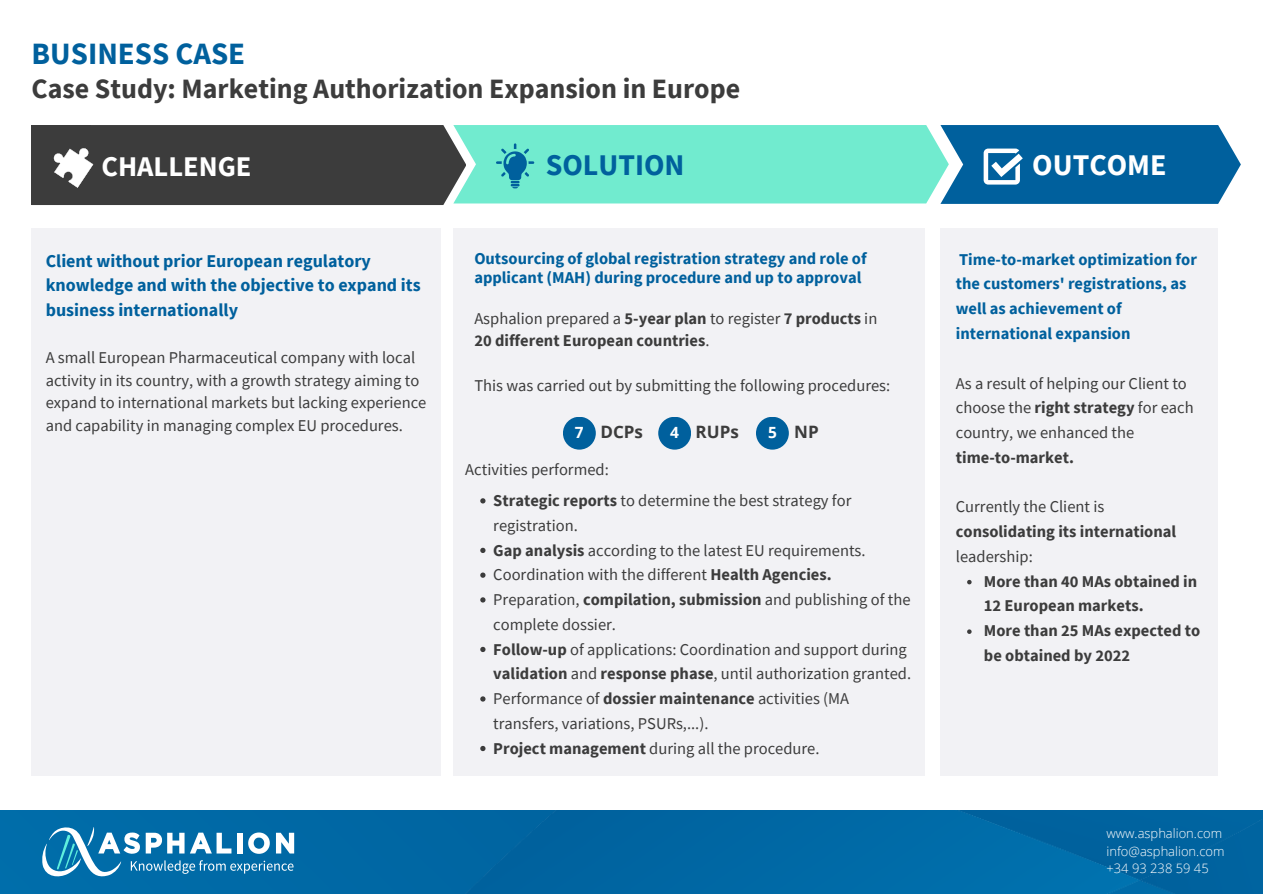
<style>
.page{position:relative;width:1263px;height:894px;background:#fff}
.page>*{position:absolute;margin:0;border:0;box-sizing:border-box;transform-origin:0 0}
.t1{font:700 30.9px "Source Sans Pro";color:#00609d}
.t2{font:700 30px "Source Sans Pro";color:#00609d}
.t3{font:700 30px "Source Sans Pro";color:#fff}
.t4{font:700 28.5px "Source Sans Pro";color:#fff}
.t5{font:700 27.9px "Source Sans Pro";color:#3c3c3c}
.t6{font:700 18px/24.8px "Source Sans Pro";color:#00609d}
.t7{font:700 17.1px "Open Sans";color:#3c3c3c}
.t8{font:16.5px/24.8px "Source Sans Pro";color:#3c3c3c}
.t9{font:700 16.5px/24.8px "Source Sans Pro";color:#00609d}
.t10{font:700 16.5px/24.8px "Source Sans Pro";color:#3c3c3c}
.t11{font:700 15.45px "Open Sans";color:#fff}
.t12{font:300 12.9px "Open Sans";color:#fff}
.s1{font-weight:700}
.s2{font-weight:400}
</style>
<div class="page">
<div style="left:32px;top:228px;width:409px;height:547px;background:#f2f2f5"></div>
<div style="left:453px;top:228px;width:472px;height:547px;background:#f2f2f5"></div>
<div style="left:940px;top:228px;width:278px;height:547px;background:#f2f2f5"></div>
<svg style="left:32px;top:125px;width:1209px;height:80px;background:#4d9194"></svg>
<div style="left:0;top:810px;width:1263px;height:83px;background:#0067a3"></div>
<svg style="left:42px;top:826px;width:252px;height:50px"></svg>
<svg style="left:967px;top:579px;width:5px;height:5px"></svg>
<svg style="left:967px;top:629px;width:5px;height:4px"></svg>
<div style="left:563px;top:416px;width:33px;height:33px;background:#00609d;border-radius:50%"></div>
<div style="left:658px;top:416px;width:33px;height:33px;background:#00609d;border-radius:50%"></div>
<div style="left:756px;top:416px;width:33px;height:33px;background:#00609d;border-radius:50%"></div>
<svg style="left:480px;top:498px;width:5px;height:5px"></svg>
<svg style="left:480px;top:547px;width:5px;height:6px"></svg>
<svg style="left:480px;top:572px;width:5px;height:5px"></svg>
<svg style="left:480px;top:597px;width:5px;height:5px"></svg>
<svg style="left:480px;top:646px;width:5px;height:6px"></svg>
<svg style="left:480px;top:696px;width:5px;height:5px"></svg>
<svg style="left:480px;top:745px;width:5px;height:6px"></svg>
<p class="t1" style="left:32px;top:34px;width:215px">BUSINESS CASE</p>
<p class="t5" style="left:32px;top:71px;width:710px">Case Study: Marketing Authorization Expansion in Europe</p>
<p class="t4" style="left:102px;top:147px;width:151px">CHALLENGE</p>
<p class="t2" style="left:546px;top:145px;width:140px">SOLUTION</p>
<p class="t3" style="left:1032px;top:146px;width:136px">OUTCOME</p>
<p class="t6" style="left:46px;top:248px;width:376px">Client without prior European regulatory knowledge and with the objective to expand its business internationally</p>
<p class="t8" style="left:46px;top:346px;width:382px;line-height:22.5px">A small European Pharmaceutical company with local activity in its country, with a growth strategy aiming to expand to international markets but lacking experience and capability in managing complex EU procedures.</p>
<p class="t9" style="left:474px;top:248px;width:394px;line-height:19px">Outsourcing of global registration strategy and role of applicant (MAH) during procedure and up to approval</p>
<p class="t8" style="left:474px;top:305px;width:405px">Asphalion prepared a <span class="s1">5-year plan</span> to register <span class="s1">7 products</span> in</p>
<p class="t10" style="left:474px;top:328px;width:237px">20 different European countries<span class="s2">.</span></p>
<p class="t8" style="left:474px;top:373px;width:417px">This was carried out by submitting the following procedures:</p>
<p class="t11" style="left:575px;top:421px;width:10px">7</p>
<p class="t7" style="left:600px;top:420px;width:44px">DCPs</p>
<p class="t11" style="left:670px;top:421px;width:10px">4</p>
<p class="t7" style="left:696px;top:420px;width:45px">RUPs</p>
<p class="t11" style="left:768px;top:421px;width:10px">5</p>
<p class="t7" style="left:794px;top:420px;width:26px">NP</p>
<p class="t8" style="left:465px;top:456px;width:145px">Activities performed:</p>
<p class="t8" style="left:493px;top:487px;width:360px"><span class="s1">Strategic reports</span> to determine the best strategy for registration.</p>
<p class="t8" style="left:493px;top:537px;width:374px"><span class="s1">Gap analysis</span> according to the latest EU requirements.</p>
<p class="t8" style="left:493px;top:562px;width:340px">Coordination with the different <span class="s1">Health Agencies.</span></p>
<p class="t8" style="left:493px;top:586px;width:419px">Preparation, <span class="s1">compilation, submission</span> and publishing of the complete dossier.</p>
<p class="t8" style="left:493px;top:636px;width:419px"><span class="s1">Follow-up</span> of applications: Coordination and support during <span class="s1">validation</span> and <span class="s1">response phase</span>, until authorization granted.</p>
<p class="t8" style="left:493px;top:685px;width:357px">Performance of <span class="s1">dossier maintenance</span> activities (MA transfers, variations, PSURs,...).</p>
<p class="t8" style="left:493px;top:735px;width:328px"><span class="s1">Project management</span> during all the procedure.</p>
<p class="t9" style="left:956px;top:246px;width:243px">Time-to-market optimization for the customers' registrations, as well as achievement of international expansion</p>
<p class="t8" style="left:956px;top:370px;width:239px">As a result of helping our Client to choose the <span class="s1">right strategy</span> for each country, we enhanced the</p>
<p class="t10" style="left:956px;top:444px;width:120px">time-to-market.</p>
<p class="t8" style="left:956px;top:494px;width:222px">Currently the Client is <span class="s1">consolidating its international </span>leadership:</p>
<p class="t10" style="left:984px;top:568px;width:215px">More than 40 MAs obtained in<br>12 European markets.</p>
<p class="t10" style="left:984px;top:617px;width:218px">More than 25 MAs expected to be obtained by 2022</p>
<p class="t12" style="left:1106px;top:824px;width:117px">www.asphalion.com</p>
<p class="t12" style="left:1106px;top:841px;width:120px">info@asphalion.com</p>
<p class="t12" style="left:1106px;top:858px;width:104px">+34 93 238 59 45</p>
</div>
